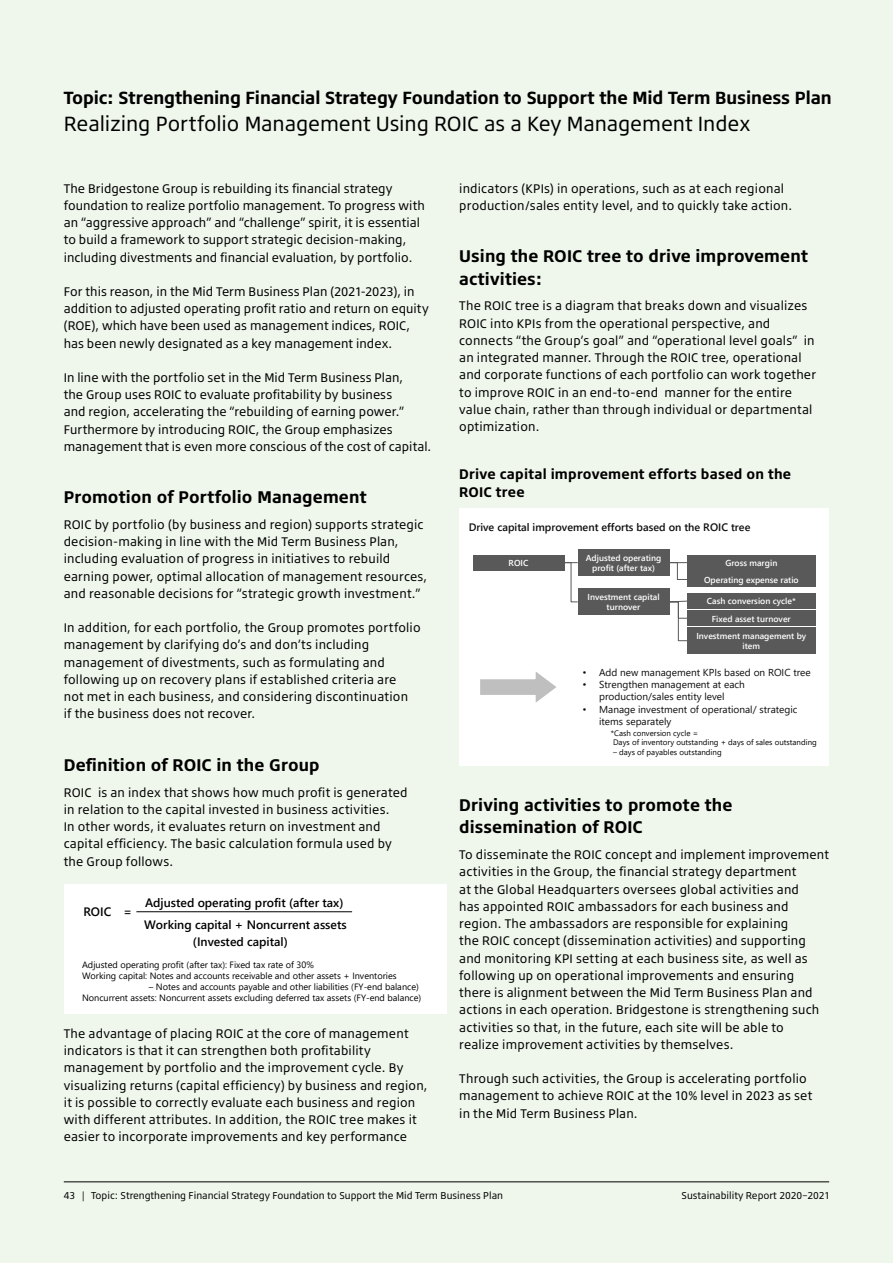
<style>
.page{position:relative;width:893px;height:1263px;background:#eff6eb}
.page>*{position:absolute;margin:0;border:0;box-sizing:border-box;transform-origin:0 0}
.t1{font:21px "Bridgestone Type";color:#000}
.t2{font:18.3px "Yu Gothic UI";color:#000}
.t3{font:700 18px "Bridgestone Type";letter-spacing:-.005em;color:#000}
.t4{font:700 17.25px/22.5px "Bridgestone Type";letter-spacing:.01em;color:#000}
.t5{font:700 14.25px/18px "Bridgestone Type";letter-spacing:.02em;color:#000}
.t6{font:12.75px/17.2px "Bridgestone Type";letter-spacing:.015em;color:#000}
.t7{font:700 12.15px/17.5px "Yu Gothic UI";color:#000}
.t8{font:700 10.8px "Yu Gothic UI";color:#0d0d0d}
.t9{font:10.2px "Bridgestone Type";color:#000}
.t10{font:10.05px/12.3px "Yu Gothic UI";color:#0d0d0d;text-align:center}
.t11{font:9.15px/10.8px "Yu Gothic UI";color:#000}
.t12{font:700 8.7px/17.2px "Yu Gothic UI";color:#fff;text-align:center}
.t13{font:7.95px/9.3px "Yu Gothic UI";color:#000}
.s1{font-family:"Arial"}
</style>
<div class="page">
<hr style="left:64px;top:1181px;width:765px;height:1px;background:#000">
<div style="left:64px;top:884px;width:382px;height:129px;background:#fff"></div>
<hr style="left:136px;top:911px;width:216px;height:1px;background:#000">
<div style="left:459px;top:508px;width:370px;height:258px;background:#fff"></div>
<div style="left:473px;top:555px;width:91px;height:15px;background:#595959"></div>
<div style="left:578px;top:549px;width:91px;height:27px;background:#595959"></div>
<div style="left:687px;top:555px;width:128px;height:15px;background:#595959"></div>
<div style="left:687px;top:572px;width:128px;height:15px;background:#595959"></div>
<div style="left:578px;top:589px;width:91px;height:26px;background:#595959"></div>
<div style="left:687px;top:593px;width:128px;height:16px;background:#595959"></div>
<div style="left:687px;top:610px;width:128px;height:16px;background:#595959"></div>
<div style="left:687px;top:628px;width:128px;height:26px;background:#595959"></div>
<svg style="left:669px;top:562px;width:19px;height:18px"></svg>
<svg style="left:669px;top:600px;width:19px;height:41px"></svg>
<svg style="left:564px;top:562px;width:14px;height:41px"></svg>
<svg style="left:480px;top:672px;width:76px;height:31px"></svg>
<h3 class="t3" style="left:64px;top:86px;width:769px">Topic: Strengthening Financial Strategy Foundation to Support the Mid Term Business Plan</h3>
<h1 class="t1" style="left:64px;top:110px;width:688px">Realizing Portfolio Management Using ROIC as a Key Management Index</h1>
<p class="t6" style="left:64px;top:179px;width:363px">The Bridgestone Group is rebuilding its financial strategy foundation to realize portfolio management. To progress with an “aggressive approach” and “challenge” spirit, it is essential to build a framework to support strategic decision-making, including divestments and financial evaluation, by portfolio.</p>
<p class="t6" style="left:64px;top:282px;width:367px">For this reason, in the Mid Term Business Plan (2021-2023), in addition to adjusted operating profit ratio and return on equity (ROE), which have been used as management indices, ROIC, has been newly designated as a key management index.</p>
<p class="t6" style="left:64px;top:368px;width:367px">In line with the portfolio set in the Mid Term Business Plan,<br>the Group uses ROIC to evaluate profitability by business<br>and region, accelerating the “rebuilding of earning power.” Furthermore by introducing ROIC, the Group emphasizes management that is even more conscious of the cost of capital.</p>
<h3 class="t4" style="left:64px;top:485px;width:304px">Promotion of Portfolio Management</h3>
<p class="t6" style="left:64px;top:515px;width:365px">ROIC by portfolio (by business and region) supports strategic decision-making in line with the Mid Term Business Plan, including evaluation of progress in initiatives to rebuild earning power, optimal allocation of management resources, and reasonable decisions for “strategic growth investment.”</p>
<p class="t6" style="left:64px;top:619px;width:358px">In addition, for each portfolio, the Group promotes portfolio management by clarifying do’s and don’ts including management of divestments, such as formulating and following up on recovery plans if established criteria are<br>not met in each business, and considering discontinuation<br>if the business does not recover.</p>
<h3 class="t4" style="left:64px;top:753px;width:257px">Definition of ROIC in the Group</h3>
<p class="t6" style="left:64px;top:783px;width:345px">ROIC is an index that shows how much profit is generated in relation to the capital invested in business activities.<br>In other words, it evaluates return on investment and capital efficiency. The basic calculation formula used by the Group follows.</p>
<h2 class="t2" style="left:68px;top:820px;width:255px">Definition of ROIC in the Group</h2>
<p class="t7" style="left:83px;top:903px;width:50px">ROIC =</p>
<p class="t7" style="left:145px;top:894px;width:200px">Adjusted operating profit (after tax)</p>
<p class="t7" style="left:193px;top:915px;width:155px;text-indent:-49px">Working capital + Noncurrent assets (Invested capital)</p>
<p class="t11" style="left:82px;top:958px;width:316px">Adjusted operating profit (after tax): Fixed tax rate of 30%<br>Working capital: Notes and accounts receivable and other assets + Inventories</p>
<p class="t11" style="left:82px;top:979px;width:341px;line-height:11.4px;text-align:right">– Notes and accounts payable and other liabilities (FY-end balance)<br>Noncurrent assets: Noncurrent assets excluding deferred tax assets (FY-end balance)</p>
<p class="t6" style="left:64px;top:1024px;width:365px">The advantage of placing ROIC at the core of management indicators is that it can strengthen both profitability management by portfolio and the improvement cycle. By visualizing returns (capital efficiency) by business and region, it is possible to correctly evaluate each business and region with different attributes. In addition, the ROIC tree makes it easier to incorporate improvements and key performance</p>
<p class="t6" style="left:459px;top:179px;width:332px">indicators (KPIs) in operations, such as at each regional production/sales entity level, and to quickly take action.</p>
<h3 class="t4" style="left:459px;top:244px;width:350px">Using the ROIC tree to drive improvement activities:</h3>
<p class="t6" style="left:459px;top:297px;width:358px">The ROIC tree is a diagram that breaks down and visualizes ROIC into KPIs from the operational perspective, and connects “the Group’s goal” and “operational level goals” in an integrated manner. Through the ROIC tree, operational and corporate functions of each portfolio can work together to improve ROIC in an end-to-end manner for the entire value chain, rather than through individual or departmental optimization.</p>
<p class="t5" style="left:459px;top:465px;width:333px">Drive capital improvement efforts based on the<br>ROIC tree</p>
<p class="t8" style="left:469px;top:521px;width:283px">Drive capital improvement efforts based on the ROIC tree</p>
<p class="t12" style="left:509px;top:554px;width:21px">ROIC</p>
<p class="t12" style="left:586px;top:553px;width:77px;line-height:10.2px">Adjusted operating profit (after tax)</p>
<p class="t12" style="left:704px;top:555px;width:96px;line-height:16.8px">Gross margin<br>Operating expense ratio</p>
<p class="t12" style="left:587px;top:592px;width:74px;line-height:10.1px">Investment capital turnover</p>
<p class="t12" style="left:696px;top:593px;width:111px">Cash conversion cycle*<br>Fixed asset turnover<br>Investment management by</p>
<p class="t12" style="left:743px;top:637px;width:19px">item</p>
<p class="t10" style="left:583px;top:665px;width:229px"><span class="s1">•</span> Add new management KPIs based on ROIC tree</p>
<p class="t10" style="left:583px;top:677px;width:164px"><span class="s1">•</span> Strengthen management at each production/sales entity level</p>
<p class="t10" style="left:599px;top:701px;width:200px;text-align:left;text-indent:-16px"><span class="s1">•</span> Manage investment of operational/ strategic items separately</p>
<p class="t13" style="left:611px;top:727px;width:207px">*Cash conversion cycle =<br>Days of inventory outstanding + days of sales outstanding</p>
<p class="t13" style="left:613px;top:746px;width:110px">– days of payables outstanding</p>
<h3 class="t4" style="left:459px;top:793px;width:275px">Driving activities to promote the dissemination of ROIC</h3>
<p class="t6" style="left:459px;top:845px;width:371px">To disseminate the ROIC concept and implement improvement activities in the Group, the financial strategy department<br>at the Global Headquarters oversees global activities and<br>has appointed ROIC ambassadors for each business and region. The ambassadors are responsible for explaining<br>the ROIC concept (dissemination activities) and supporting and monitoring KPI setting at each business site, as well as following up on operational improvements and ensuring there is alignment between the Mid Term Business Plan and actions in each operation. Bridgestone is strengthening such activities so that, in the future, each site will be able to<br>realize improvement activities by themselves.</p>
<p class="t6" style="left:459px;top:1069px;width:355px">Through such activities, the Group is accelerating portfolio management to achieve ROIC at the 10% level in 2023 as set in the Mid Term Business Plan.</p>
<p class="t9" style="left:64px;top:1189px;width:441px">43 | Topic: Strengthening Financial Strategy Foundation to Support the Mid Term Business Plan</p>
<p class="t9" style="left:682px;top:1189px;width:149px">Sustainability Report 2020–2021</p>
</div>
